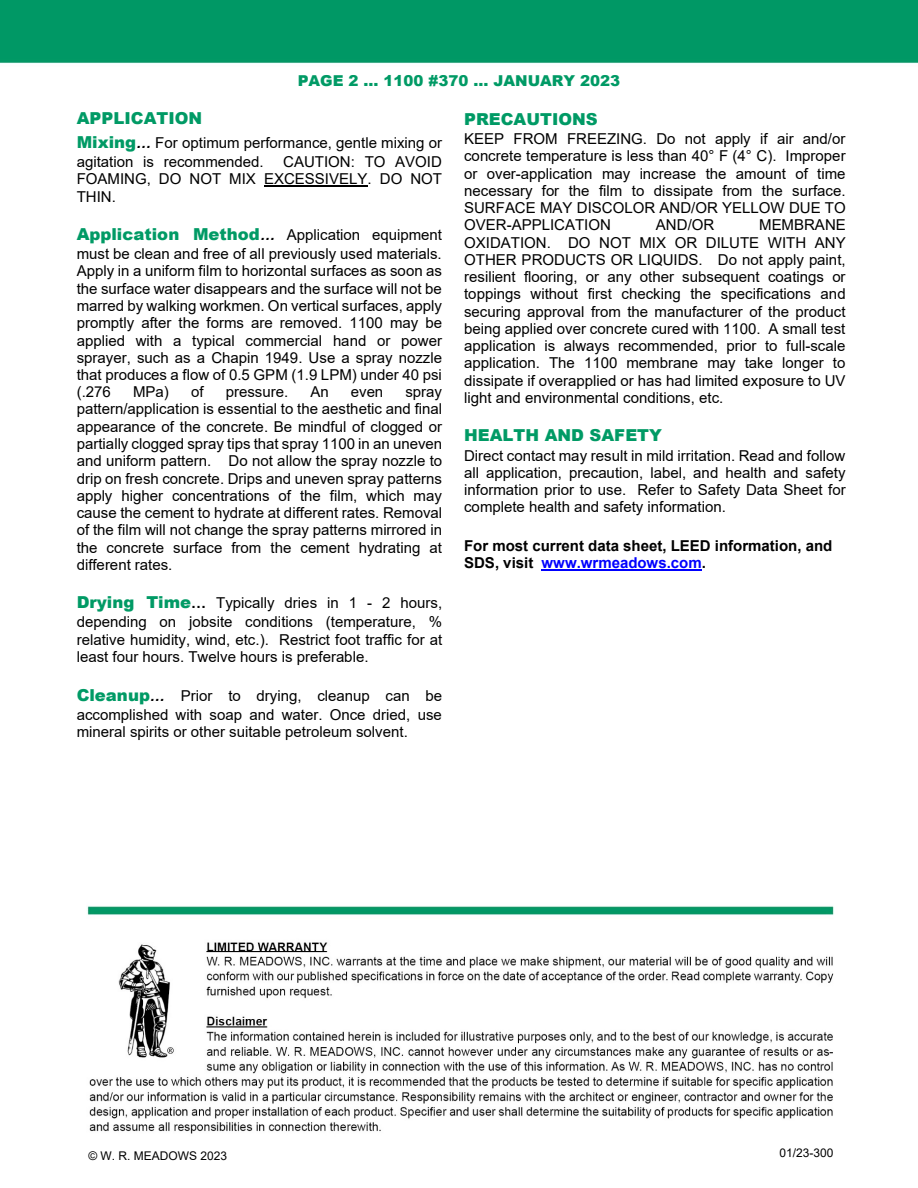
<style>
.page{position:relative;width:918px;height:1188px;background:#fff}
.page>*{position:absolute;margin:0;border:0;box-sizing:border-box;transform-origin:0 0}
.t1{font:900 16.5px "Arial";color:#009a65}
.t2{font:15px/17.2px "Arial";color:#000;text-align:justify}
.t3{font:700 15px/17.2px "Arial";color:#000}
.t4{font:900 15px "Arial";color:#009a65}
.t5{font:12px "Arial";color:#000}
.s1{font-weight:900;font-size:16.5px;color:#009a65}
.s2{font-weight:700;font-style:italic}
.s3{color:#00f}
.s4{font-weight:700}
</style>
<div class="page">
<img style="left:0;top:0;width:918px;height:1134px">
<div style="left:0;top:238px;width:918px;height:238px;background:#fff"></div>
<hr style="left:264px;top:186px;width:104px;height:1px;background:#000">
<div style="left:453px;top:101px;width:404px;height:750px;background:#fff"></div>
<hr style="left:542px;top:570px;width:160px;height:1px;background:#00f">
<div style="left:855px;top:94px;width:59px;height:1048px;background:#fff"></div>
<p class="t4" style="left:298px;top:70px;width:324px">PAGE 2 … 1100 #370 … JANUARY 2023</p>
<p class="t1" style="left:464px;top:107px;width:135px">PRECAUTIONS</p>
<p class="t2" style="left:464px;top:130px;width:383px">KEEP FROM FREEZING. Do not apply if air and/or concrete temperature is less than 40° F (4° C). Improper or over-application may increase the amount of time necessary for the film to dissipate from the surface.<br>SURFACE MAY DISCOLOR AND/OR YELLOW DUE TO OVER-APPLICATION</p>
<p class="t1" style="left:77px;top:107px;width:127px">APPLICATION</p>
<p class="t2" style="left:77px;top:133px;width:367px;line-height:19.2px"><span class="s1">Mixing</span><span class="s2">…</span> For optimum performance, gentle mixing or agitation is recommended.</p>
<p class="t2" style="left:77px;top:153px;width:367px;text-indent:207px">CAUTION: TO AVOID FOAMING, DO NOT MIX EXCESSIVELY. DO NOT THIN.</p>
<p class="t2" style="left:77px;top:225px;width:367px;line-height:19.2px"><span class="s1">Application Method</span><span class="s2">…</span> Application equipment must be clean and free of all previously used materials.</p>
<p class="t2" style="left:77px;top:262px;width:367px">Apply in a uniform film to horizontal surfaces as soon as the surface water disappears and the surface will not be marred by walking workmen. On vertical surfaces, apply promptly after the forms are removed. 1100 may be applied with a typical commercial hand or power sprayer, such as a Chapin 1949. Use a spray nozzle that produces a flow of 0.5 GPM (1.9 LPM) under 40 psi (.276</p>
<p class="t2" style="left:656px;top:216px;width:60px">AND/OR</p>
<p class="t2" style="left:464px;top:216px;width:383px;text-indent:295px">MEMBRANE OXIDATION. DO NOT MIX OR DILUTE WITH ANY OTHER PRODUCTS OR LIQUIDS. Do not apply paint, resilient flooring, or any other subsequent coatings or toppings without first checking the specifications and securing approval from the manufacturer of the product being applied over concrete cured with 1100. A small test application is always recommended, prior to full-scale application. The 1100 membrane may take longer to dissipate if overapplied or has had limited exposure to UV light and environmental conditions, etc.</p>
<p class="t1" style="left:464px;top:423px;width:199px">HEALTH AND SAFETY</p>
<p class="t2" style="left:464px;top:447px;width:383px">Direct contact may result in mild irritation. Read and follow all application, precaution, label, and health and safety information prior to use. Refer to Safety Data Sheet for complete health and safety information.</p>
<p class="t3" style="left:464px;top:537px;width:370px">For most current data sheet, LEED information, and<br>SDS, visit <span class="s3">www.wrmeadows.com</span>.</p>
<p class="t2" style="left:133px;top:383px;width:37px">MPa)</p>
<p class="t2" style="left:191px;top:383px;width:14px">of</p>
<p class="t2" style="left:226px;top:383px;width:64px">pressure.</p>
<p class="t2" style="left:310px;top:383px;width:20px">An</p>
<p class="t2" style="left:351px;top:383px;width:34px">even</p>
<p class="t2" style="left:77px;top:383px;width:367px;text-indent:329px">spray pattern/application is essential to the aesthetic and final appearance of the concrete. Be mindful of clogged or partially clogged spray tips that spray 1100 in an uneven and uniform pattern. Do not allow the spray nozzle to drip on fresh concrete. Drips and uneven spray patterns apply higher concentrations of the film, which may cause the cement to hydrate at different rates. Removal of the film will not change the spray patterns mirrored in the concrete surface from the cement hydrating at different rates.</p>
<p class="t2" style="left:77px;top:593px;width:367px;line-height:19.2px"><span class="s1">Drying Time</span><span class="s4">…</span> Typically dries in 1 - 2 hours, depending on jobsite conditions (temperature, %</p>
<p class="t2" style="left:77px;top:631px;width:367px">relative humidity, wind, etc.). Restrict foot traffic for at least four hours. Twelve hours is preferable.</p>
<p class="t2" style="left:77px;top:686px;width:367px;line-height:19.2px"><span class="s1">Cleanup</span><span class="s2">…</span> Prior to drying, cleanup can be accomplished with soap and water. Once dried, use</p>
<p class="t2" style="left:77px;top:723px;width:333px">mineral spirits or other suitable petroleum solvent.</p>
<p class="t5" style="left:88px;top:1147px;width:140px">© W. R. MEADOWS 2023</p>
<p class="t5" style="left:779px;top:1144px;width:55px">01/23-300</p>
</div>
